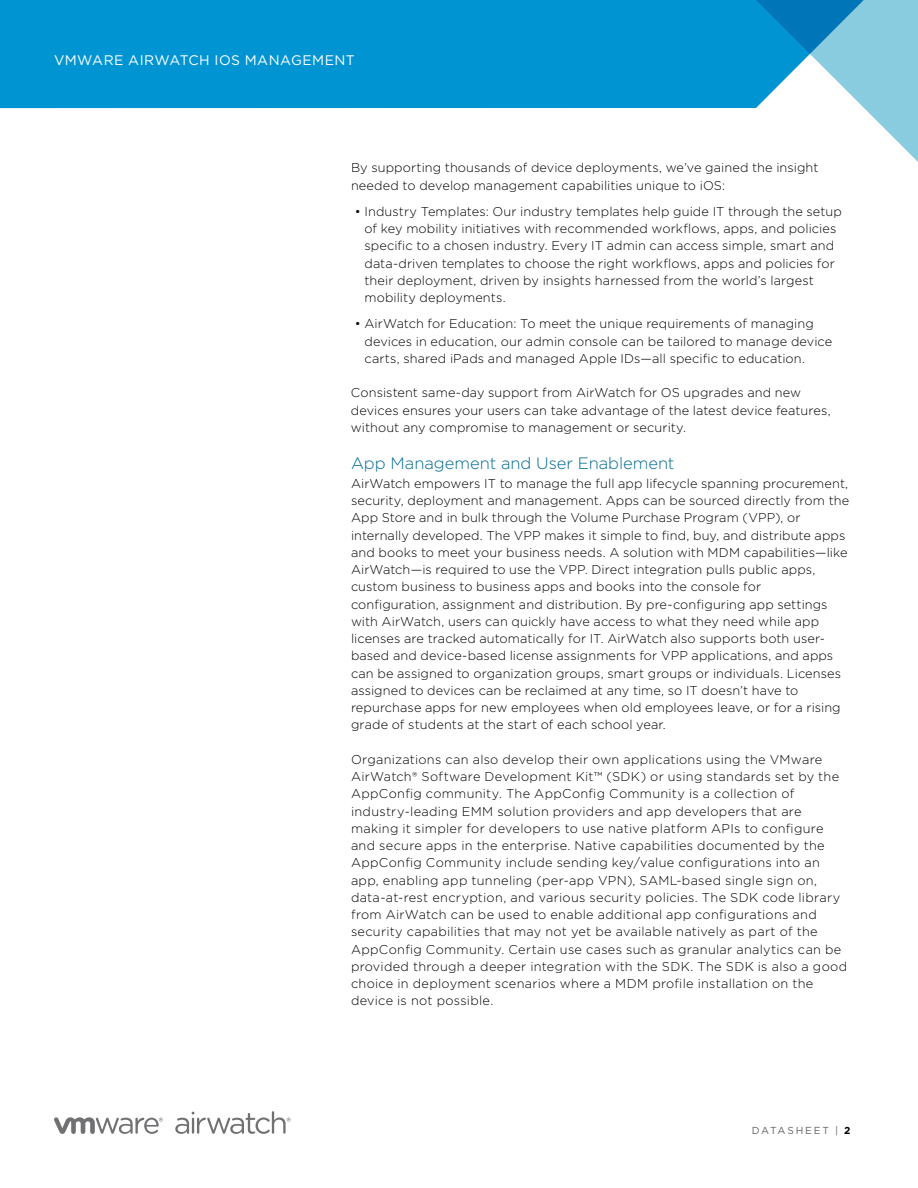
<style>
.page{position:relative;width:918px;height:1188px;background:#fff}
.page>*{position:absolute;margin:0;border:0;box-sizing:border-box;transform-origin:0 0}
.t1{font:300 16.5px "Gotham";color:#006a92}
.t2{font:13.8px "Gotham";letter-spacing:.03em;color:#fff}
.t3{font:300 12.75px/17.2px "Gotham";letter-spacing:.01em;color:#000}
.t4{font:10.2px "Gotham";letter-spacing:.175em;color:#636165}
.s1{font-weight:700;color:#000}
</style>
<div class="page">
<svg style="left:54px;top:1111px;width:237px;height:23px"></svg>
<div style="left:0;top:0;width:742px;height:108px;background:#0194d3"></div>
<svg style="left:742px;top:0;width:176px;height:162px"></svg>
<p class="t2" style="left:54px;top:51px;width:302px">VMWARE AIRWATCH IOS MANAGEMENT</p>
<p class="t3" style="left:351px;top:159px;width:469px">By supporting thousands of device deployments, we’ve gained the insight needed to develop management capabilities unique to iOS:</p>
<p class="t3" style="left:364px;top:202px;width:479px;text-indent:-10px">• Industry Templates: Our industry templates help guide IT through the setup of key mobility initiatives with recommended workflows, apps, and policies specific to a chosen industry. Every IT admin can access simple, smart and data-driven templates to choose the right workflows, apps and policies for their deployment, driven by insights harnessed from the world’s largest mobility deployments.</p>
<p class="t3" style="left:364px;top:315px;width:469px;text-indent:-10px">• AirWatch for Education: To meet the unique requirements of managing devices in education, our admin console can be tailored to manage device carts, shared iPads and managed Apple IDs—all specific to education.</p>
<p class="t3" style="left:351px;top:384px;width:481px">Consistent same-day support from AirWatch for OS upgrades and new devices ensures your users can take advantage of the latest device features, without any compromise to management or security.</p>
<p class="t1" style="left:351px;top:452px;width:325px">App Management and User Enablement</p>
<p class="t3" style="left:351px;top:474px;width:500px">AirWatch empowers IT to manage the full app lifecycle spanning procurement, security, deployment and management. Apps can be sourced directly from the App Store and in bulk through the Volume Purchase Program (VPP), or internally developed. The VPP makes it simple to find, buy, and distribute apps and books to meet your business needs. A solution with MDM capabilities—like AirWatch—is required to use the VPP. Direct integration pulls public apps, custom business to business apps and books into the console for configuration, assignment and distribution. By pre-configuring app settings with AirWatch, users can quickly have access to what they need while app licenses are tracked automatically for IT. AirWatch also supports both user&shy;based and device-based license assignments for VPP applications, and apps can be assigned to organization groups, smart groups or individuals. Licenses assigned to devices can be reclaimed at any time, so IT doesn’t have to repurchase apps for new employees when old employees leave, or for a rising grade of students at the start of each school year.</p>
<p class="t3" style="left:351px;top:751px;width:498px">Organizations can also develop their own applications using the VMware AirWatch® Software Development Kit™ (SDK) or using standards set by the AppConfig community. The AppConfig Community is a collection of industry-leading EMM solution providers and app developers that are making it simpler for developers to use native platform APIs to configure and secure apps in the enterprise. Native capabilities documented by the AppConfig Community include sending key/value configurations into an app, enabling app tunneling (per-app VPN), SAML-based single sign on, data-at-rest encryption, and various security policies. The SDK code library from AirWatch can be used to enable additional app configurations and security capabilities that may not yet be available natively as part of the AppConfig Community. Certain use cases such as granular analytics can be provided through a deeper integration with the SDK. The SDK is also a good choice in deployment scenarios where a MDM profile installation on the device is not possible.</p>
<p class="t4" style="left:752px;top:1124px;width:100px">DATASHEET | <span class="s1">2</span></p>
</div>
